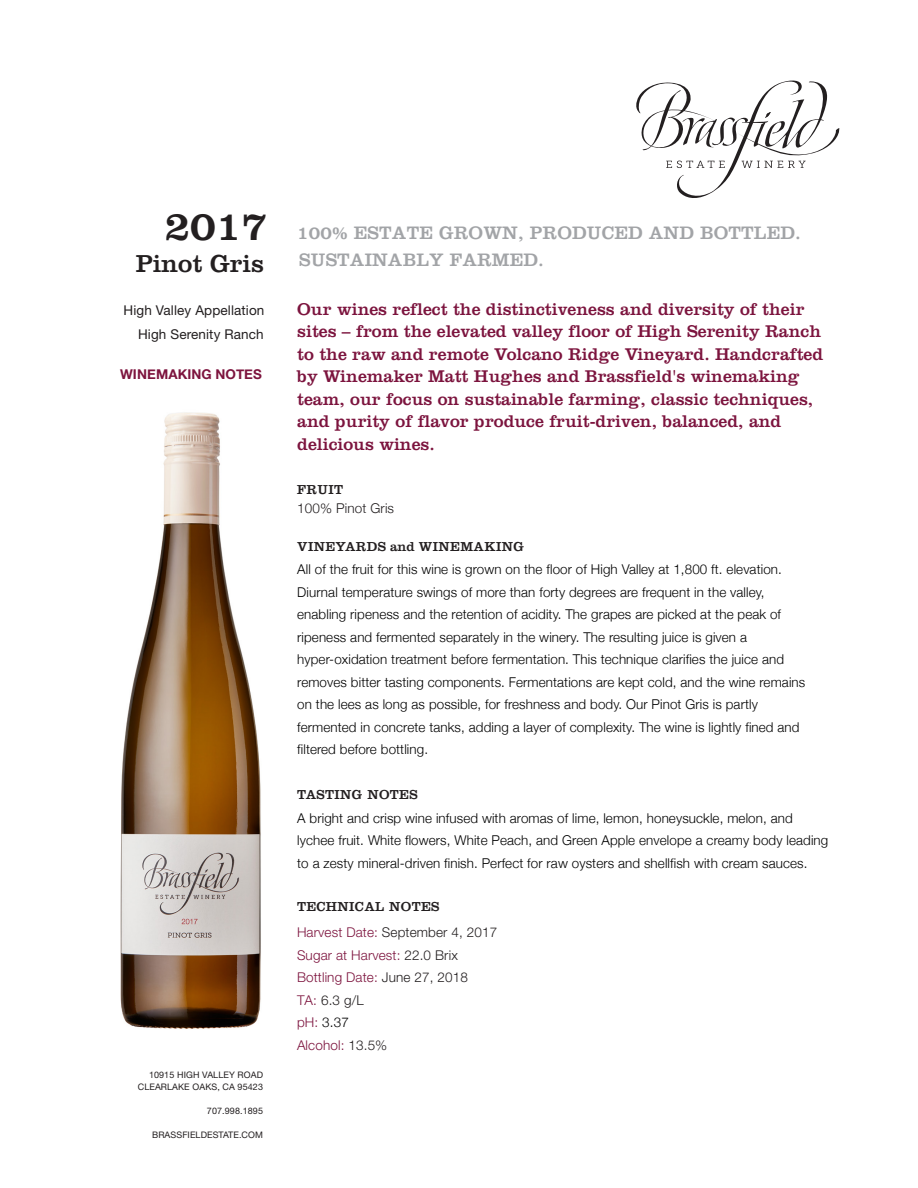
<style>
.page{position:relative;width:918px;height:1188px;background:#fff}
.page>*{position:absolute;margin:0;border:0;box-sizing:border-box;transform-origin:0 0}
.t1{font:42px "Clarendon";color:#231f20}
.t2{font:25.5px "Clarendon";color:#231f20}
.t3{font:18.75px/27px "Clarendon";letter-spacing:.01em;color:#a2a4a7}
.t4{font:17.7px/22.5px "Clarendon";color:#7c143e}
.t5{font:300 13.5px/22.5px "Helvetica Neue";letter-spacing:.01em;color:#000}
.t6{font:300 13.5px/22.5px "Helvetica Neue LT Std";letter-spacing:.01em;color:#7d143e}
.t7{font:13.5px "Clarendon";letter-spacing:.03em;color:#231f20}
.t8{font:13.5px/24px "Helvetica Neue LT Std";letter-spacing:.01em;color:#231f20;text-align:right}
.t9{font:700 13.5px "Helvetica Neue";color:#7d143e}
.t10{font:300 13.5px "Helvetica Neue";letter-spacing:.01em;color:#231f20}
.t11{font:9px/12px "Helvetica Neue LT Std";letter-spacing:.01em;color:#231f20;text-align:right}
.s1{color:#231f20}
.s2{font-family:"Helvetica Neue LT Std";color:#7d143e}
</style>
<div class="page">
<img style="left:120px;top:412px;width:141px;height:617px">
<svg style="left:636px;top:80px;width:204px;height:118px"></svg>
<h1 class="t1" style="left:165px;top:202px;width:104px">2017</h1>
<h2 class="t2" style="left:136px;top:248px;width:130px">Pinot Gris</h2>
<p class="t8" style="left:124px;top:298px;width:142px">High Valley Appellation<br>High Serenity Ranch</p>
<p class="t9" style="left:120px;top:364px;width:143px">WINEMAKING NOTES</p>
<p class="t11" style="left:138px;top:1069px;width:127px">10915 HIGH VALLEY ROAD<br>CLEARLAKE OAKS, CA 95423</p>
<p class="t11" style="left:207px;top:1105px;width:58px">707.998.1895</p>
<p class="t11" style="left:152px;top:1129px;width:112px">BRASSFIELDESTATE.COM</p>
<h3 class="t3" style="left:297px;top:219px;width:505px">100% ESTATE GROWN, PRODUCED AND BOTTLED.<br>SUSTAINABLY FARMED.</h3>
<p class="t4" style="left:297px;top:297px;width:528px">Our wines reflect the distinctiveness and diversity of their sites – from the elevated valley floor of High Serenity Ranch to the raw and remote Volcano Ridge Vineyard. Handcrafted by Winemaker Matt Hughes and Brassfield's winemaking team, our focus on sustainable farming, classic techniques, and purity of flavor produce fruit-driven, balanced, and delicious wines.</p>
<p class="t7" style="left:297px;top:482px;width:47px">FRUIT</p>
<p class="t10" style="left:297px;top:497px;width:98px">100% Pinot Gris</p>
<p class="t7" style="left:297px;top:538px;width:228px">VINEYARDS and WINEMAKING</p>
<p class="t5" style="left:297px;top:557px;width:510px">All of the fruit for this wine is grown on the floor of High Valley at 1,800 ft. elevation.<br>Diurnal temperature swings of more than forty degrees are frequent in the valley, enabling ripeness and the retention of acidity. The grapes are picked at the peak of ripeness and fermented separately in the winery. The resulting juice is given a hyper-oxidation treatment before fermentation. This technique clarifies the juice and removes bitter tasting components. Fermentations are kept cold, and the wine remains on the lees as long as possible, for freshness and body. Our Pinot Gris is partly fermented in concrete tanks, adding a layer of complexity. The wine is lightly fined and filtered before bottling.</p>
<p class="t7" style="left:297px;top:787px;width:122px">TASTING NOTES</p>
<p class="t5" style="left:297px;top:806px;width:533px">A bright and crisp wine infused with aromas of lime, lemon, honeysuckle, melon, and lychee fruit. White flowers, White Peach, and Green Apple envelope a creamy body leading to a zesty mineral-driven finish. Perfect for raw oysters and shellfish with cream sauces.</p>
<p class="t7" style="left:297px;top:899px;width:144px">TECHNICAL NOTES</p>
<p class="t6" style="left:297px;top:921px;width:202px">Harvest Date: <span class="s1">September 4, 2017<br></span>Sugar at Harvest: <span class="s1">22.0 Brix<br></span>Bottling Date: <span class="s1">June 27, 2018<br></span>TA: <span class="s1">6.3 g/L</span></p>
<p class="t5" style="left:297px;top:1010px;width:53px"><span class="s2">pH:</span> 3.37</p>
<p class="t6" style="left:297px;top:1034px;width:92px">Alcohol: <span class="s1">13.5%</span></p>
</div>
